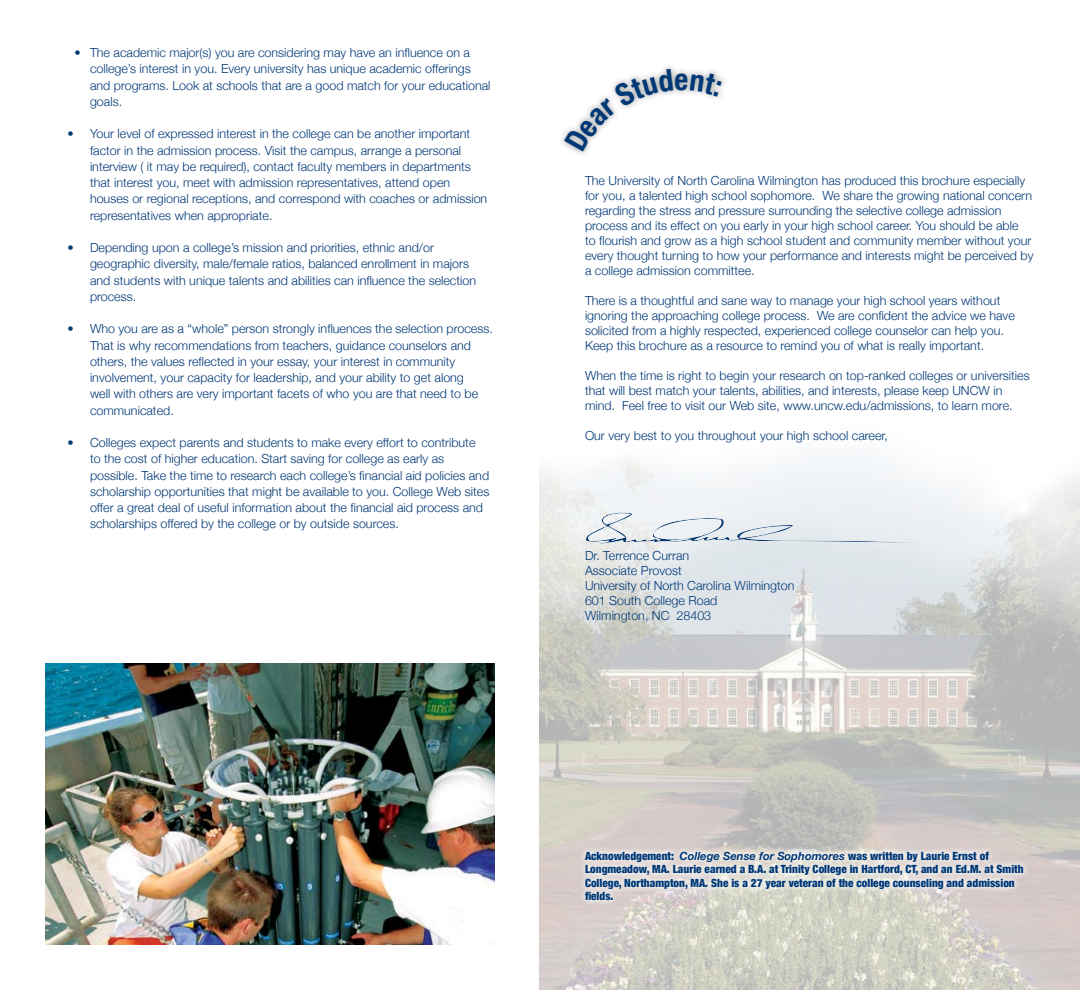
<style>
.page{position:relative;width:1080px;height:990px;background:#fff}
.page>*{position:absolute;margin:0;border:0;box-sizing:border-box;transform-origin:0 0}
.t1{font:700 condensed 30px "Helvetica Neue";color:#003876}
.t2{font:300 12.5px/16.2px "Helvetica Neue";color:#003876}
.t3{font:900 condensed 11.25px/13.5px "Helvetica Neue";color:#003876}
.s1{font-weight:700;font-style:italic;font-stretch:normal}
</style>
<div class="page">
<img style="left:539px;top:456px;width:541px;height:534px">
<div style="left:557px;top:62px;width:172px;height:97px;background:#000;opacity:.45"></div>
<svg style="left:578px;top:845px;width:453px;height:63px;background:#e2ded9"></svg>
<svg style="left:565px;top:502px;width:371px;height:60px"></svg>
<img style="left:45px;top:664px;width:450px;height:281px">
<svg style="left:564px;top:69px;width:109px;height:83px"></svg>
<svg style="left:690px;top:72px;width:32px;height:24px"></svg>
<p class="t2" style="left:90px;top:44px;width:402px;text-indent:-16px">• The academic major(s) you are considering may have an influence on a college’s interest in you. Every university has unique academic offerings and programs. Look at schools that are a good match for your educational goals.</p>
<p class="t2" style="left:90px;top:126px;width:399px;text-indent:-22px">• Your level of expressed interest in the college can be another important factor in the admission process. Visit the campus, arrange a personal interview ( it may be required), contact faculty members in departments that interest you, meet with admission representatives, attend open houses or regional receptions, and correspond with coaches or admission representatives when appropriate.</p>
<p class="t2" style="left:90px;top:239px;width:388px;text-indent:-22px">• Depending upon a college’s mission and priorities, ethnic and/or geographic diversity, male/female ratios, balanced enrollment in majors and students with unique talents and abilities can influence the selection process.</p>
<p class="t2" style="left:90px;top:321px;width:404px;text-indent:-22px">• Who you are as a “whole” person strongly influences the selection process.<br>That is why recommendations from teachers, guidance counselors and others, the values reflected in your essay, your interest in community involvement, your capacity for leadership, and your ability to get along<br>well with others are very important facets of who you are that need to be communicated.</p>
<p class="t2" style="left:90px;top:434px;width:401px;text-indent:-22px">• Colleges expect parents and students to make every effort to contribute<br>to the cost of higher education. Start saving for college as early as possible. Take the time to research each college’s financial aid policies and scholarship opportunities that might be available to you. College Web sites offer a great deal of useful information about the financial aid process and scholarships offered by the college or by outside sources.</p>
<h1 class="t1" style="left:675px;top:62px;width:16px">e</h1>
<p class="t2" style="left:585px;top:172px;width:450px;line-height:15px">The University of North Carolina Wilmington has produced this brochure especially for you, a talented high school sophomore. We share the growing national concern regarding the stress and pressure surrounding the selective college admission process and its effect on you early in your high school career. You should be able<br>to flourish and grow as a high school student and community member without your every thought turning to how your performance and interests might be perceived by a college admission committee.</p>
<p class="t2" style="left:585px;top:292px;width:431px;line-height:15px">There is a thoughtful and sane way to manage your high school years without ignoring the approaching college process. We are confident the advice we have solicited from a highly respected, experienced college counselor can help you.<br>Keep this brochure as a resource to remind you of what is really important.</p>
<p class="t2" style="left:585px;top:367px;width:446px;line-height:15px">When the time is right to begin your research on top-ranked colleges or universities that will best match your talents, abilities, and interests, please keep UNCW in mind. Feel free to visit our Web site, www.uncw.edu/admissions, to learn more.</p>
<p class="t2" style="left:585px;top:427px;width:304px">Our very best to you throughout your high school career,</p>
<p class="t2" style="left:585px;top:547px;width:211px;line-height:15px">Dr. Terrence Curran<br>Associate Provost<br>University of North Carolina Wilmington<br>601 South College Road<br>Wilmington, NC 28403</p>
<p class="t3" style="left:585px;top:849px;width:440px">Acknowledgement: <span class="s1">College Sense for Sophomores</span> was written by Laurie Ernst of Longmeadow, MA. Laurie earned a B.A. at Trinity College in Hartford, CT, and an Ed.M. at Smith College, Northampton, MA. She is a 27 year veteran of the college counseling and admission fields.</p>
</div>
